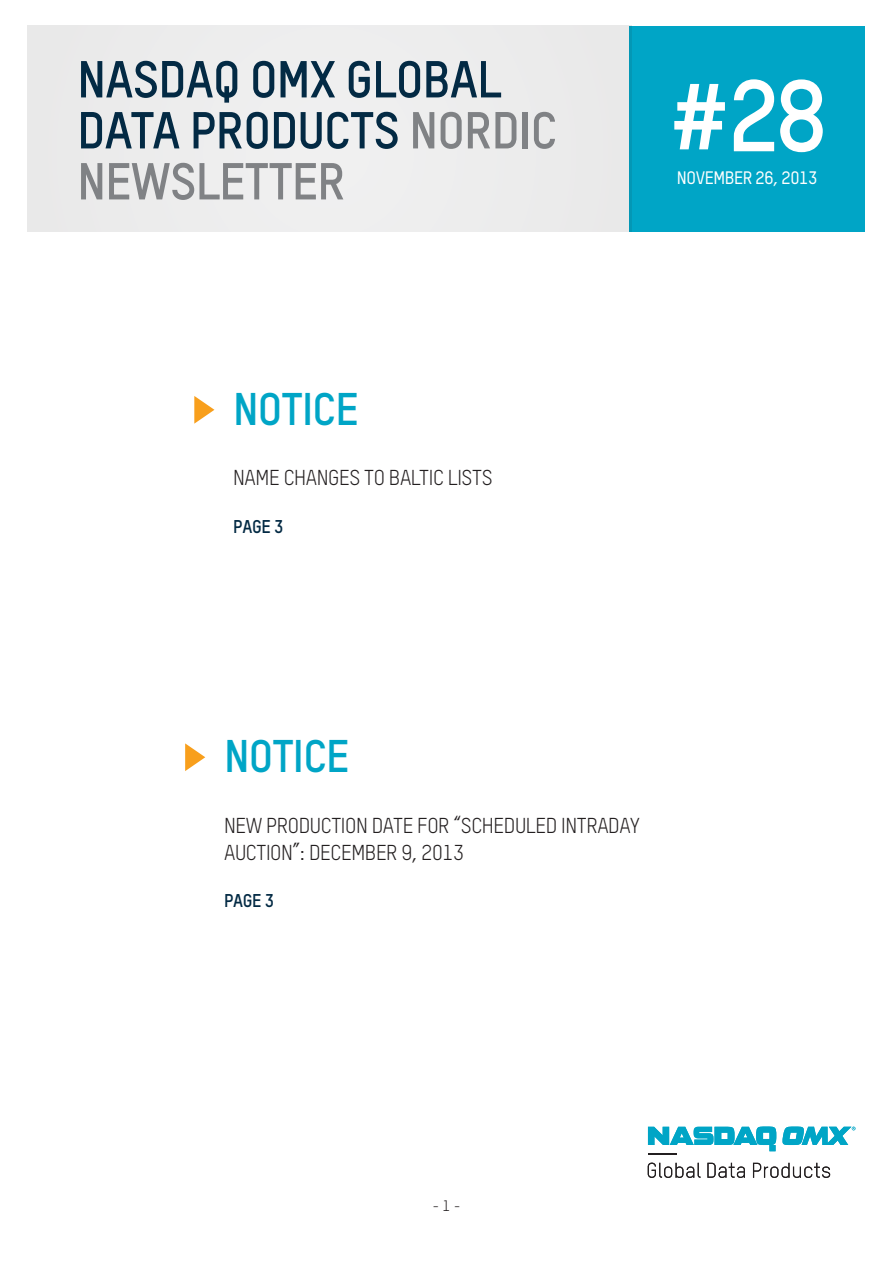
<style>
.page{position:relative;width:893px;height:1263px;background:#fff}
.page>*{position:absolute;margin:0;border:0;box-sizing:border-box;transform-origin:0 0}
.t1{font:700 100.05px "TSTAR";color:#fff}
.t2{font:700 51px/51px "TSTAR";letter-spacing:-.02em;color:#032a44}
.HEADER_24pt_Bold_296{font:700 45px "TSTAR";letter-spacing:-.02em;color:#00a5c6}
.t3{font:21.15px/27px "TSTAR";letter-spacing:-.02em;color:#231f20}
.t4{font:700 18.15px "TSTAR";letter-spacing:-.02em;color:#032a44}
.t5{font:500 17.7px "TSTAR";letter-spacing:-.025em;color:#fff}
.Content_heading{font:15px "TSTAR";color:#231f20}
.s1{color:#808285}
</style>
<div class="page">
<div style="left:629px;top:26px;width:235px;height:205px;background:#00a5c6"></div>
<div style="left:28px;top:26px;width:603px;height:205px;background:#ededed"></div>
<svg style="left:648px;top:1126px;width:207px;height:28px"></svg>
<svg style="left:648px;top:1162px;width:52px;height:16px"></svg>
<svg style="left:707px;top:1163px;width:38px;height:15px"></svg>
<svg style="left:753px;top:1163px;width:77px;height:15px"></svg>
<svg style="left:194px;top:396px;width:20px;height:28px"></svg>
<svg style="left:185px;top:743px;width:20px;height:28px"></svg>
<p class="t2" style="left:77px;top:53px;width:482px">NASDAQ OMX GLOBAL<br>DATA PRODUCTS <span class="s1">NORDIC<br>NEWSLETTER</span></p>
<p class="HEADER_24pt_Bold_296" style="left:233px;top:380px;width:127px">NOTICE</p>
<p class="t3" style="left:233px;top:464px;width:261px">NAME CHANGES TO BALTIC LISTS</p>
<p class="t4" style="left:233px;top:515px;width:52px">PAGE 3</p>
<p class="t1" style="left:667px;top:53px;width:162px">#28</p>
<p class="t5" style="left:677px;top:166px;width:142px">NOVEMBER 26, 2013</p>
<p class="HEADER_24pt_Bold_296" style="left:224px;top:727px;width:127px">NOTICE</p>
<p class="t3" style="left:224px;top:811px;width:417px">NEW PRODUCTION DATE FOR “SCHEDULED INTRADAY<br>AUCTION”: DECEMBER 9, 2013</p>
<p class="t4" style="left:224px;top:889px;width:52px">PAGE 3</p>
<p class="Content_heading" style="left:432px;top:1197px;width:30px">- 1 -</p>
</div>
